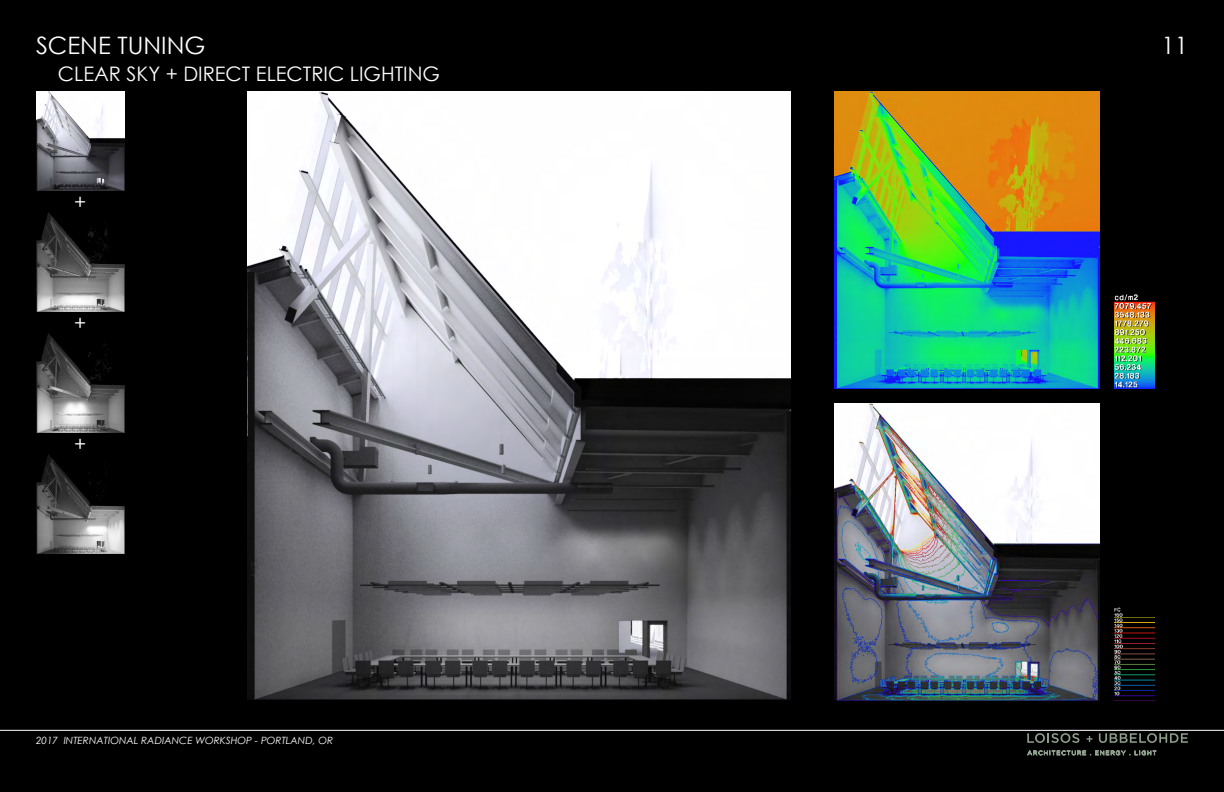
<style>
.page{position:relative;width:1224px;height:792px;background:#000}
.page>*{position:absolute;margin:0;border:0;box-sizing:border-box;transform-origin:0 0}
.t1{font:24px "Century Gothic";color:#fff}
.t2{font:20px "Century Gothic";color:#fff}
.t3{font:italic 10px "Century Gothic";color:#fff}
</style>
<div class="page">
<img style="left:248px;top:91px;width:543px;height:609px">
<img style="left:834px;top:91px;width:265px;height:298px">
<img style="left:1115px;top:294px;width:40px;height:95px">
<img style="left:834px;top:403px;width:265px;height:298px">
<img style="left:1115px;top:607px;width:40px;height:94px">
<img style="left:36px;top:91px;width:89px;height:100px">
<img style="left:36px;top:212px;width:89px;height:100px">
<img style="left:36px;top:333px;width:89px;height:100px">
<img style="left:36px;top:454px;width:89px;height:100px">
<svg style="left:1027px;top:733px;width:52px;height:10px"></svg>
<svg style="left:1086px;top:736px;width:7px;height:6px"></svg>
<svg style="left:1099px;top:733px;width:89px;height:10px"></svg>
<svg style="left:1027px;top:750px;width:129px;height:5px"></svg>
<hr style="left:0;top:730px;width:1224px;height:1px;background:#fff">
<h1 class="t1" style="left:36px;top:30px;width:171px">SCENE TUNING</h1>
<h2 class="t2" style="left:58px;top:61px;width:384px">CLEAR SKY + DIRECT ELECTRIC LIGHTING</h2>
<h2 class="t2" style="left:74px;top:189px;width:14px">+</h2>
<h2 class="t2" style="left:74px;top:310px;width:14px">+</h2>
<h2 class="t2" style="left:74px;top:431px;width:14px">+</h2>
<p class="t3" style="left:36px;top:734px;width:299px">2017 INTERNATIONAL RADIANCE WORKSHOP - PORTLAND, OR</p>
<h1 class="t1" style="left:1161px;top:30px;width:28px">11</h1>
</div>
